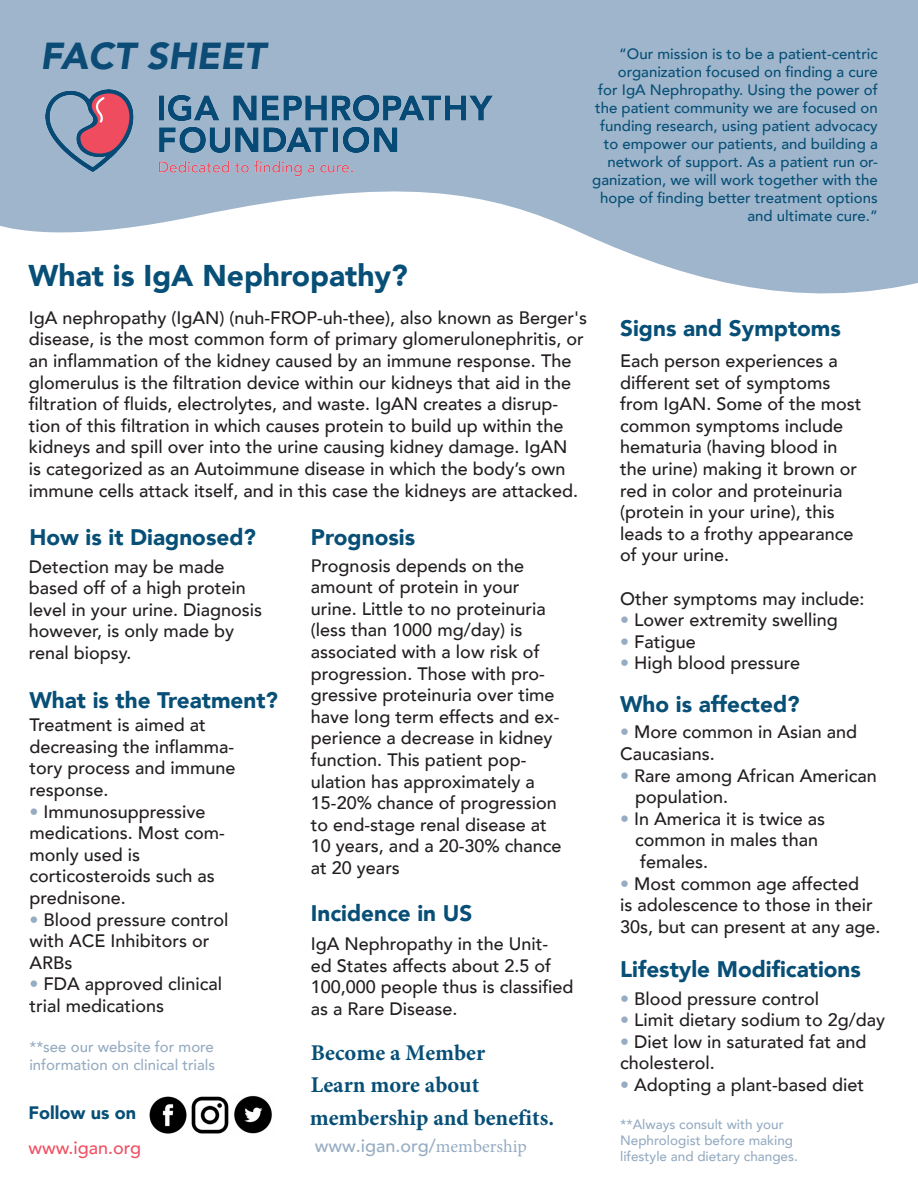
<style>
.page{position:relative;width:918px;height:1188px;background:#fff}
.page>*{position:absolute;margin:0;border:0;box-sizing:border-box;transform-origin:0 0}
.t1{font:italic 900 37.5px "Avenir";color:#0b4b76}
.t2{font:900 30px "Avenir";color:#074f76}
.t3{font:900 22.5px "Avenir";color:#074f76}
.t4{font:700 22.5px/32.4px "Minion Pro";color:#074f76}
.t5{font:500 18px/21.6px "Avenir";color:#231f20}
.t6{font:500 18px "Avenir";color:#96acc2}
.t7{font:500 18px "Avenir";color:#ef5163}
.t8{font:900 18px "Avenir";color:#074f76}
.t9{font:500 15px/18px "Avenir";color:#074f76;text-align:right}
.t10{font:500 15px/18px "Avenir";color:#96acc2}
.t11{font:500 13.5px/16.2px "Avenir";color:#96acc2}
.s1{color:#96acc2}
.s2{font-family:"Minion Pro";font-weight:400}
</style>
<div class="page">
<svg style="left:0;top:0;width:918px;height:294px;fill:#9eb5cb"></svg>
<img style="left:45px;top:90px;width:447px;height:88px">
<img style="left:193px;top:1096px;width:36px;height:38px">
<img style="left:149px;top:1096px;width:44px;height:38px">
<img style="left:234px;top:1095px;width:38px;height:39px">
<h1 class="t1" style="left:40px;top:25px;width:227px">FACT SHEET</h1>
<p class="t9" style="left:592px;top:44px;width:287px">“Our mission is to be a patient-centric organization focused on finding a cure<br>for IgA Nephropathy. Using the power of the patient community we are focused on funding research, using patient advocacy to empower our patients, and building a network of support. As a patient run or&shy;ganization, we will work together with the hope of finding better treatment options and ultimate cure.”</p>
<h2 class="t2" style="left:28px;top:250px;width:381px">What is IgA Nephropathy?</h2>
<p class="t5" style="left:29px;top:306px;width:560px">IgA nephropathy (IgAN) (nuh-FROP-uh-thee), also known as Berger's disease, is the most common form of primary glomerulonephritis, or an inflammation of the kidney caused by an immune response. The glomerulus is the filtration device within our kidneys that aid in the filtration of fluids, electrolytes, and waste. IgAN creates a disrup&shy;tion of this filtration in which causes protein to build up within the kidneys and spill over into the urine causing kidney damage. IgAN<br>is categorized as an Autoimmune disease in which the body’s own immune cells attack itself, and in this case the kidneys are attacked.</p>
<p class="t3" style="left:29px;top:518px;width:228px">How is it Diagnosed?</p>
<p class="t5" style="left:29px;top:555px;width:235px">Detection may be made based off of a high protein level in your urine. Diagnosis however, is only made by renal biopsy.</p>
<p class="t3" style="left:29px;top:680px;width:250px">What is the Treatment?</p>
<p class="t5" style="left:29px;top:713px;width:208px">Treatment is aimed at decreasing the inflamma&shy;tory process and immune response.</p>
<p class="t5" style="left:29px;top:800px;width:197px"><span class="s1">•</span> Immunosuppressive medications. Most com&shy;monly used is corticosteroids such as prednisone.</p>
<p class="t5" style="left:29px;top:908px;width:201px"><span class="s1">•</span> Blood pressure control with ACE Inhibitors or<br>ARBs</p>
<p class="t5" style="left:29px;top:972px;width:194px"><span class="s1">•</span> FDA approved clinical trial medications</p>
<p class="t10" style="left:29px;top:1037px;width:187px">**see our website for more information on clinical trials</p>
<p class="t8" style="left:28px;top:1098px;width:109px">Follow us on</p>
<p class="t7" style="left:28px;top:1132px;width:114px">www.igan.org</p>
<p class="t3" style="left:311px;top:518px;width:106px">Prognosis</p>
<p class="t5" style="left:311px;top:554px;width:252px">Prognosis depends on the amount of protein in your urine. Little to no proteinuria (less than 1000 mg/day) is associated with a low risk of progression. Those with pro&shy;gressive proteinuria over time have long term effects and ex&shy;perience a decrease in kidney function. This patient pop&shy;ulation has approximately a<br>15-20% chance of progression to end-stage renal disease at<br>10 years, and a 20-30% chance at 20 years</p>
<p class="t3" style="left:311px;top:894px;width:163px">Incidence in US</p>
<p class="t5" style="left:311px;top:932px;width:264px">IgA Nephropathy in the Unit&shy;ed States affects about 2.5 of<br>100,000 people thus is classified as a Rare Disease.</p>
<p class="t4" style="left:310px;top:1037px;width:246px">Become a Member<br>Learn more about membership and benefits.</p>
<p class="t6" style="left:315px;top:1130px;width:214px">www.igan.org/<span class="s2">membership</span></p>
<p class="t3" style="left:620px;top:309px;width:222px">Signs and Symptoms</p>
<p class="t5" style="left:620px;top:349px;width:243px">Each person experiences a different set of symptoms from IgAN. Some of the most common symptoms include hematuria (having blood in the urine) making it brown or red in color and proteinuria (protein in your urine), this leads to a frothy appearance of your urine.</p>
<p class="t5" style="left:620px;top:587px;width:246px">Other symptoms may include:</p>
<p class="t5" style="left:620px;top:608px;width:219px"><span class="s1">•</span> Lower extremity swelling</p>
<p class="t5" style="left:620px;top:630px;width:77px"><span class="s1">•</span> Fatigue</p>
<p class="t5" style="left:620px;top:651px;width:182px"><span class="s1">•</span> High blood pressure</p>
<p class="t3" style="left:620px;top:685px;width:181px">Who is affected?</p>
<p class="t5" style="left:620px;top:720px;width:239px"><span class="s1">•</span> More common in Asian and<br>Caucasians.</p>
<p class="t5" style="left:635px;top:764px;width:243px;text-indent:-15px"><span class="s1">•</span> Rare among African American population.</p>
<p class="t5" style="left:635px;top:807px;width:191px;text-indent:-15px"><span class="s1">•</span> In America it is twice as common in males than females.</p>
<p class="t5" style="left:620px;top:872px;width:262px"><span class="s1">•</span> Most common age affected<br>is adolescence to those in their<br>30s, but can present at any age.</p>
<p class="t3" style="left:620px;top:950px;width:242px">Lifestyle Modifications</p>
<p class="t5" style="left:620px;top:987px;width:201px"><span class="s1">•</span> Blood pressure control</p>
<p class="t5" style="left:620px;top:1008px;width:267px"><span class="s1">•</span> Limit dietary sodium to 2g/day</p>
<p class="t5" style="left:620px;top:1030px;width:248px"><span class="s1">•</span> Diet low in saturated fat and cholesterol.</p>
<p class="t5" style="left:620px;top:1073px;width:246px"><span class="s1">•</span> Adopting a plant-based diet</p>
<p class="t11" style="left:620px;top:1115px;width:179px">**Always consult with your<br>Nephrologist before making lifestyle and dietary changes.</p>
</div>
